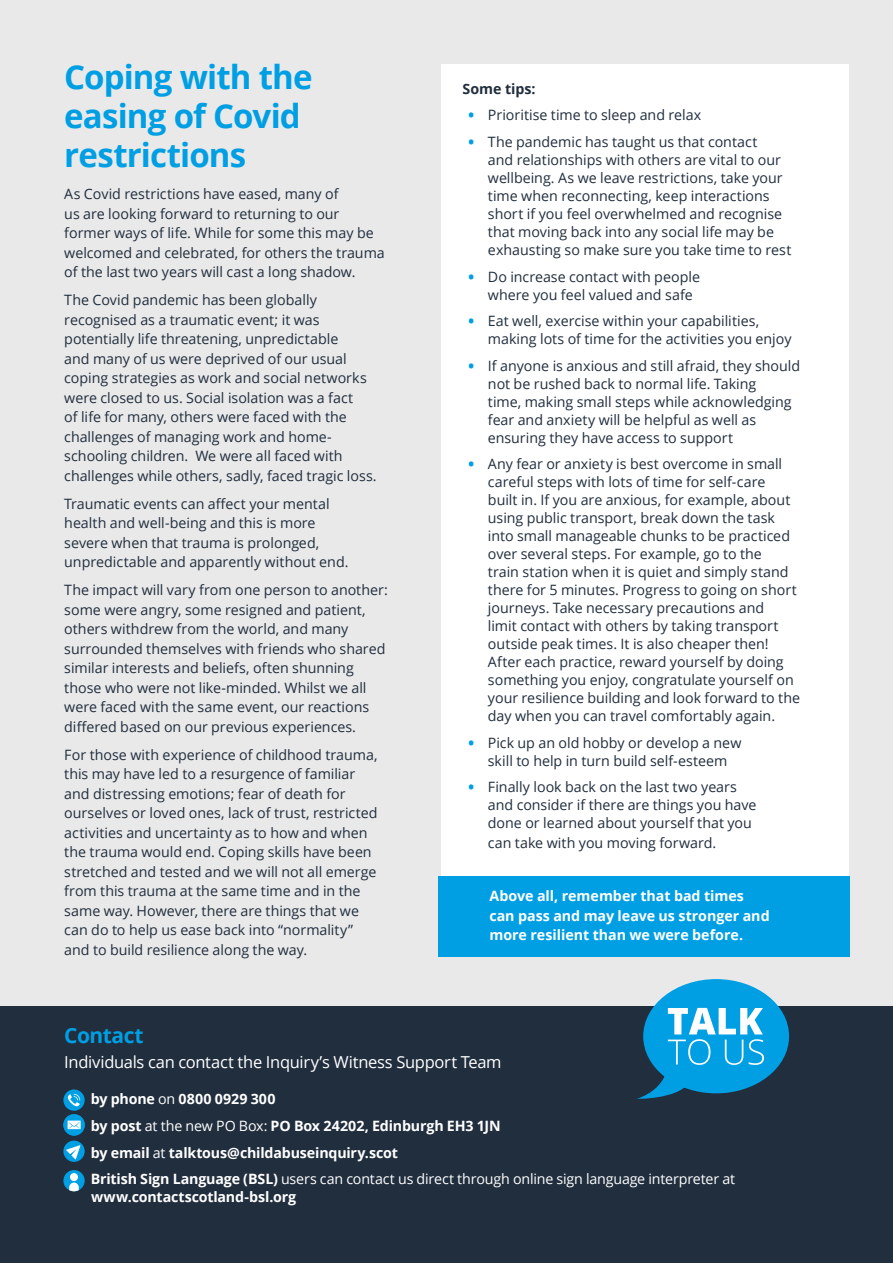
<style>
.page{position:relative;width:893px;height:1263px;background:#e9e9e9}
.page>*{position:absolute;margin:0;border:0;box-sizing:border-box;transform-origin:0 0}
.t1{font:700 33px/39px "Open Sans";letter-spacing:-.025em;color:#009fe3}
.t2{font:700 21px "Open Sans";letter-spacing:-.025em;color:#009fe3}
.t3{font:16.5px "Open Sans";letter-spacing:-.02em;color:#fff}
.t4{font:14.25px/19.5px "Open Sans";color:#212e3e}
.t5{font:700 14.25px/26.5px "Open Sans";letter-spacing:-.005em;color:#fff}
.t6{font:700 14.25px "Open Sans";color:#212e3e}
.s1{font-weight:800;color:#009fe3}
.s2{font-weight:400}
</style>
<div class="page">
<div style="left:441px;top:64px;width:408px;height:892px;background:#fff"></div>
<div style="left:438px;top:876px;width:411px;height:80px;background:#009fe3"></div>
<div style="left:0;top:1006px;width:893px;height:257px;background:#212e3e"></div>
<svg style="left:63px;top:1089px;width:22px;height:22px"></svg>
<svg style="left:68px;top:1094px;width:12px;height:12px"></svg>
<svg style="left:63px;top:1140px;width:22px;height:22px"></svg>
<svg style="left:66px;top:1145px;width:14px;height:14px"></svg>
<svg style="left:63px;top:1170px;width:22px;height:21px"></svg>
<svg style="left:69px;top:1182px;width:10px;height:9px"></svg>
<div style="left:70px;top:1173px;width:8px;height:8px;background:#fff;border-radius:50%"></div>
<div style="left:63px;top:1114px;width:22px;height:21px;background:#009fe3;border-radius:50%"></div>
<svg style="left:66px;top:1120px;width:15px;height:13px"></svg>
<div style="left:643px;top:979px;width:146px;height:114px;background:#009fe3;border-radius:50%"></div>
<svg style="left:637px;top:1008px;width:127px;height:91px"></svg>
<h1 class="t1" style="left:64px;top:57px;width:250px">Coping with the easing of Covid restrictions</h1>
<p class="t4" style="left:64px;top:184px;width:322px">As Covid restrictions have eased, many of<br>us are looking forward to returning to our former ways of life. While for some this may be welcomed and celebrated, for others the trauma of the last two years will cast a long shadow.</p>
<p class="t4" style="left:64px;top:290px;width:314px">The Covid pandemic has been globally recognised as a traumatic event; it was potentially life threatening, unpredictable<br>and many of us were deprived of our usual coping strategies as work and social networks were closed to us. Social isolation was a fact<br>of life for many, others were faced with the challenges of managing work and home&shy;schooling children. We were all faced with challenges while others, sadly, faced tragic loss.</p>
<p class="t4" style="left:64px;top:493px;width:286px">Traumatic events can affect your mental health and well-being and this is more severe when that trauma is prolonged, unpredictable and apparently without end.</p>
<p class="t4" style="left:64px;top:580px;width:325px">The impact will vary from one person to another: some were angry, some resigned and patient, others withdrew from the world, and many surrounded themselves with friends who shared similar interests and beliefs, often shunning those who were not like-minded. Whilst we all were faced with the same event, our reactions differed based on our previous experiences.</p>
<p class="t4" style="left:64px;top:744px;width:315px">For those with experience of childhood trauma, this may have led to a resurgence of familiar and distressing emotions; fear of death for ourselves or loved ones, lack of trust, restricted activities and uncertainty as to how and when the trauma would end. Coping skills have been stretched and tested and we will not all emerge from this trauma at the same time and in the same way. However, there are things that we can do to help us ease back into “normality” and to build resilience along the way.</p>
<p class="t6" style="left:462px;top:79px;width:75px">Some tips:</p>
<p class="t4" style="left:468px;top:105px;width:234px"><span class="s1">•</span> Prioritise time to sleep and relax</p>
<p class="t4" style="left:488px;top:132px;width:305px;line-height:18px;text-indent:-19px"><span class="s1">•</span> The pandemic has taught us that contact<br>and relationships with others are vital to our wellbeing. As we leave restrictions, take your time when reconnecting, keep interactions short if you feel overwhelmed and recognise that moving back into any social life may be exhausting so make sure you take time to rest</p>
<p class="t4" style="left:488px;top:267px;width:214px;line-height:18px;text-indent:-19px"><span class="s1">•</span> Do increase contact with people where you feel valued and safe</p>
<p class="t4" style="left:488px;top:311px;width:305px;line-height:18px;text-indent:-19px"><span class="s1">•</span> Eat well, exercise within your capabilities, making lots of time for the activities you enjoy</p>
<p class="t4" style="left:488px;top:356px;width:314px;line-height:18px;text-indent:-19px"><span class="s1">•</span> If anyone is anxious and still afraid, they should not be rushed back to normal life. Taking<br>time, making small steps while acknowledging fear and anxiety will be helpful as well as ensuring they have access to support</p>
<p class="t4" style="left:488px;top:454px;width:314px;line-height:18px;text-indent:-19px"><span class="s1">•</span> Any fear or anxiety is best overcome in small careful steps with lots of time for self-care<br>built in. If you are anxious, for example, about using public transport, break down the task into small manageable chunks to be practiced over several steps. For example, go to the<br>train station when it is quiet and simply stand there for 5 minutes. Progress to going on short journeys. Take necessary precautions and<br>limit contact with others by taking transport outside peak times. It is also cheaper then!<br>After each practice, reward yourself by doing something you enjoy, congratulate yourself on your resilience building and look forward to the day when you can travel comfortably again.</p>
<p class="t4" style="left:468px;top:733px;width:274px;line-height:18px;text-align:center"><span class="s1">•</span> Pick up an old hobby or develop a new skill to help in turn build self-esteem</p>
<p class="t4" style="left:488px;top:777px;width:270px;line-height:18px;text-indent:-19px"><span class="s1">•</span> Finally look back on the last two years and consider if there are things you have done or learned about yourself that you</p>
<p class="t4" style="left:488px;top:832px;width:230px">can take with you moving forward.</p>
<p class="t5" style="left:489px;top:886px;width:282px;line-height:19.5px">Above all, remember that bad times can pass and may leave us stronger and more resilient than we were before.</p>
<h2 class="t2" style="left:64px;top:1021px;width:81px">Contact</h2>
<p class="t3" style="left:64px;top:1051px;width:439px">Individuals can contact the Inquiry’s Witness Support Team</p>
<p class="t5" style="left:91px;top:1085px;width:646px">by phone <span class="s2">on</span> 0800 0929 300<br>by post <span class="s2">at the new PO Box:</span> PO Box 24202, Edinburgh EH3 1JN<br>by email <span class="s2">at</span> talktous@childabuseinquiry.scot<br>British Sign Language (BSL) <span class="s2">users can contact us direct through online sign language interpreter at</span></p>
<p class="t5" style="left:91px;top:1183px;width:207px">www.contactscotland-bsl.org</p>
</div>
